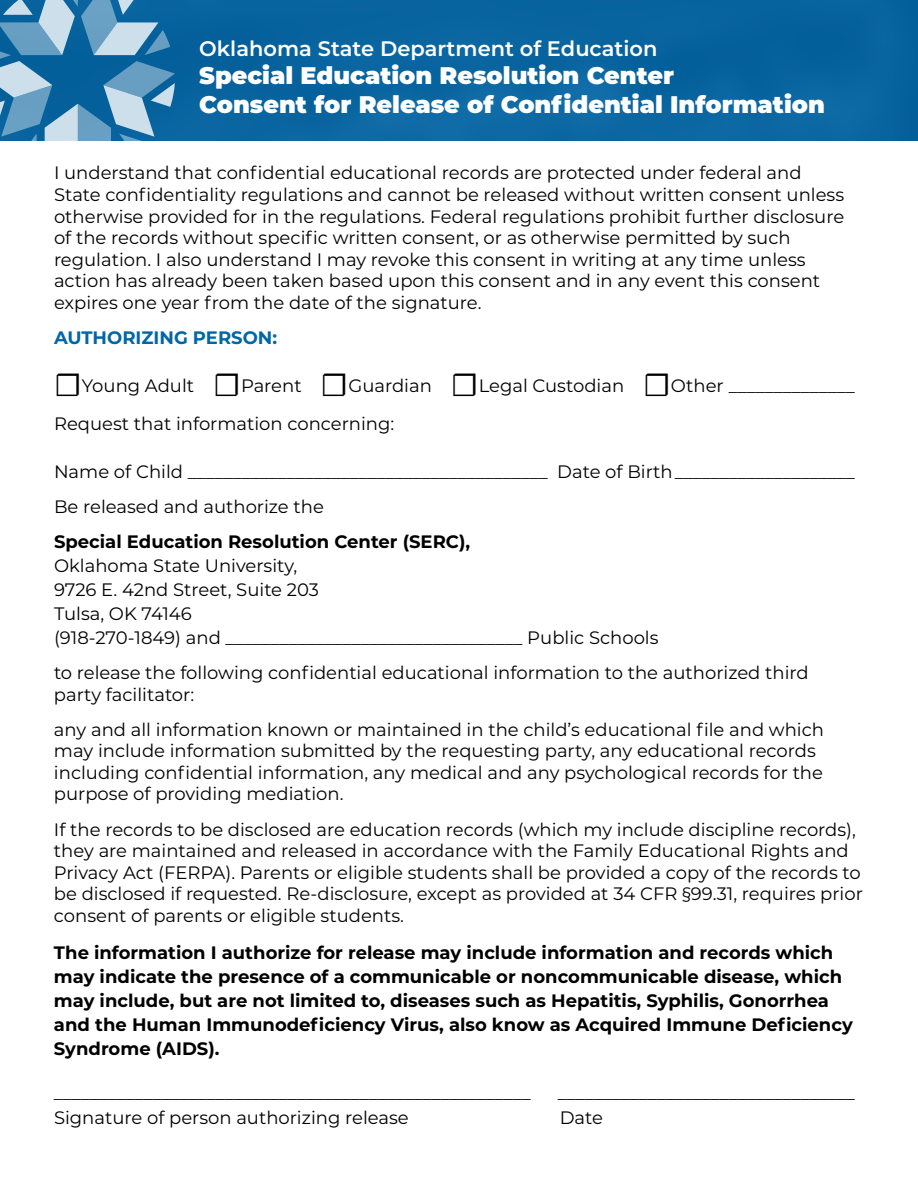
<style>
.page{position:relative;width:918px;height:1188px;background:#fff}
.page>*{position:absolute;margin:0;border:0;box-sizing:border-box;transform-origin:0 0}
.t1{font:900 24px/28.8px "Montserrat";color:#fff}
.t2{font:600 21px "Montserrat";color:#fff}
.t3{font:18px/21.6px "Montserrat";color:#000}
.t4{font:700 18px/24px "Montserrat";color:#000}
.t5{font:700 18px "Montserrat";color:#0066a8}
.s1{font-family:"Minion Pro";font-size:33px}
.s2{font-weight:700}
</style>
<div class="page">
<div style="left:0;top:0;width:918px;height:141px;background:#08649f"></div>
<svg style="left:0;top:0;width:175px;height:141px"></svg>
<p class="t2" style="left:199px;top:33px;width:460px">Oklahoma State Department of Education</p>
<h1 class="t1" style="left:199px;top:60px;width:627px">Special Education Resolution Center<br>Consent for Release of Confidential Information</h1>
<p class="t3" style="left:54px;top:162px;width:792px">I understand that confidential educational records are protected under federal and State confidentiality regulations and cannot be released without written consent unless otherwise provided for in the regulations. Federal regulations prohibit further disclosure of the records without specific written consent, or as otherwise permitted by such regulation. I also understand I may revoke this consent in writing at any time unless action has already been taken based upon this consent and in any event this consent expires one year from the date of the signature.</p>
<h2 class="t5" style="left:54px;top:325px;width:225px">AUTHORIZING PERSON:</h2>
<p class="t3" style="left:54px;top:374px;width:802px"><span class="s1">☐</span>Young Adult <span class="s1">☐</span>Parent <span class="s1">☐</span>Guardian <span class="s1">☐</span>Legal Custodian <span class="s1">☐</span>Other ______________</p>
<p class="t3" style="left:54px;top:412px;width:342px">Request that information concerning:</p>
<p class="t3" style="left:54px;top:460px;width:495px">Name of Child ________________________________________</p>
<p class="t3" style="left:557px;top:460px;width:299px">Date of Birth____________________</p>
<p class="t3" style="left:54px;top:495px;width:271px">Be released and authorize the</p>
<p class="t3" style="left:54px;top:529px;width:606px;line-height:24px"><span class="s2">Special Education Resolution Center (SERC),<br></span>Oklahoma State University,<br>9726 E. 42nd Street, Suite 203<br>Tulsa, OK 74146<br>(918-270-1849) and _________________________________ Public Schools</p>
<p class="t3" style="left:54px;top:661px;width:756px">to release the following confidential educational information to the authorized third party facilitator:</p>
<p class="t3" style="left:54px;top:718px;width:771px">any and all information known or maintained in the child’s educational file and which may include information submitted by the requesting party, any educational records including confidential information, any medical and any psychological records for the purpose of providing mediation.</p>
<p class="t3" style="left:54px;top:818px;width:810px">If the records to be disclosed are education records (which my include discipline records), they are maintained and released in accordance with the Family Educational Rights and Privacy Act (FERPA). Parents or eligible students shall be provided a copy of the records to be disclosed if requested. Re-disclosure, except as provided at 34 CFR §99.31, requires prior consent of parents or eligible students.</p>
<p class="t4" style="left:54px;top:940px;width:800px">The information I authorize for release may include information and records which may indicate the presence of a communicable or noncommunicable disease, which may include, but are not limited to, diseases such as Hepatitis, Syphilis, Gonorrhea and the Human Immunodeficiency Virus, also know as Acquired Immune Deficiency Syndrome (AIDS).</p>
<p class="t3" style="left:54px;top:1081px;width:478px">_____________________________________________________</p>
<p class="t3" style="left:558px;top:1081px;width:298px">_________________________________</p>
<p class="t3" style="left:54px;top:1107px;width:356px">Signature of person authorizing release</p>
<p class="t3" style="left:560px;top:1107px;width:45px">Date</p>
</div>
